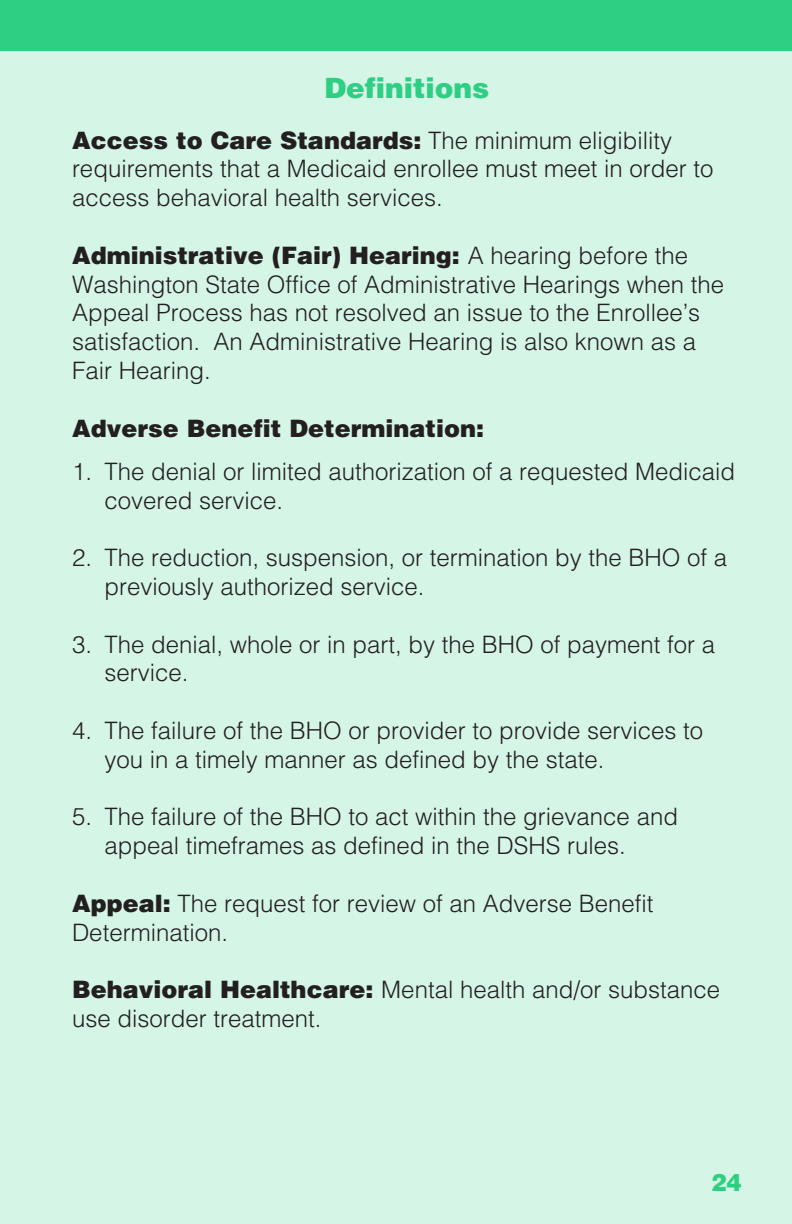
<style>
.page{position:relative;width:792px;height:1224px;background:#fff}
.page>*{position:absolute;margin:0;border:0;box-sizing:border-box;transform-origin:0 0}
.t1{font:900 28px "Helvetica LT Std";color:#2ecf83}
.t2{font:300 24px/28.8px "Helvetica LT Std";color:#231f20}
.t3{font:900 24px "Helvetica LT Std";color:#231f20}
.TOC_body{font:900 24px "Helvetica LT Std";color:#2ecf83;scale:.95 1}
.s1{font-weight:900}
</style>
<div class="page">
<div style="left:0;top:43px;width:792px;height:1181px;background:#d5f5e6"></div>
<div style="left:0;top:0;width:792px;height:50px;background:#2ecf83"></div>
<p class="t1" style="left:324px;top:70px;width:166px">Definitions</p>
<p class="t2" style="left:72px;top:125px;width:643px"><span class="s1">Access to Care Standards:</span> The minimum eligibility requirements that a Medicaid enrollee must meet in order to access behavioral health services.</p>
<p class="t2" style="left:72px;top:241px;width:654px"><span class="s1">Administrative (Fair) Hearing:</span> A hearing before the Washington State Office of Administrative Hearings when the Appeal Process has not resolved an issue to the Enrollee’s satisfaction. An Administrative Hearing is also known as a Fair Hearing.</p>
<p class="t3" style="left:72px;top:412px;width:414px">Adverse Benefit Determination:</p>
<p class="t2" style="left:104px;top:457px;width:632px;text-indent:-32px">1. The denial or limited authorization of a requested Medicaid covered service.</p>
<p class="t2" style="left:104px;top:543px;width:624px;text-indent:-32px">2. The reduction, suspension, or termination by the BHO of a previously authorized service.</p>
<p class="t2" style="left:104px;top:629px;width:612px;text-indent:-32px">3. The denial, whole or in part, by the BHO of payment for a service.</p>
<p class="t2" style="left:104px;top:716px;width:600px;text-indent:-32px">4. The failure of the BHO or provider to provide services to you in a timely manner as defined by the state.</p>
<p class="t2" style="left:104px;top:802px;width:575px;text-indent:-32px">5. The failure of the BHO to act within the grievance and appeal timeframes as defined in the DSHS rules.</p>
<p class="t2" style="left:72px;top:889px;width:583px"><span class="s1">Appeal:</span> The request for review of an Adverse Benefit<br>Determination.</p>
<p class="t2" style="left:72px;top:975px;width:650px"><span class="s1">Behavioral Healthcare:</span> Mental health and/or substance use disorder treatment.</p>
<p class="TOC_body" style="left:711px;top:1167px;width:34px">24</p>
</div>
